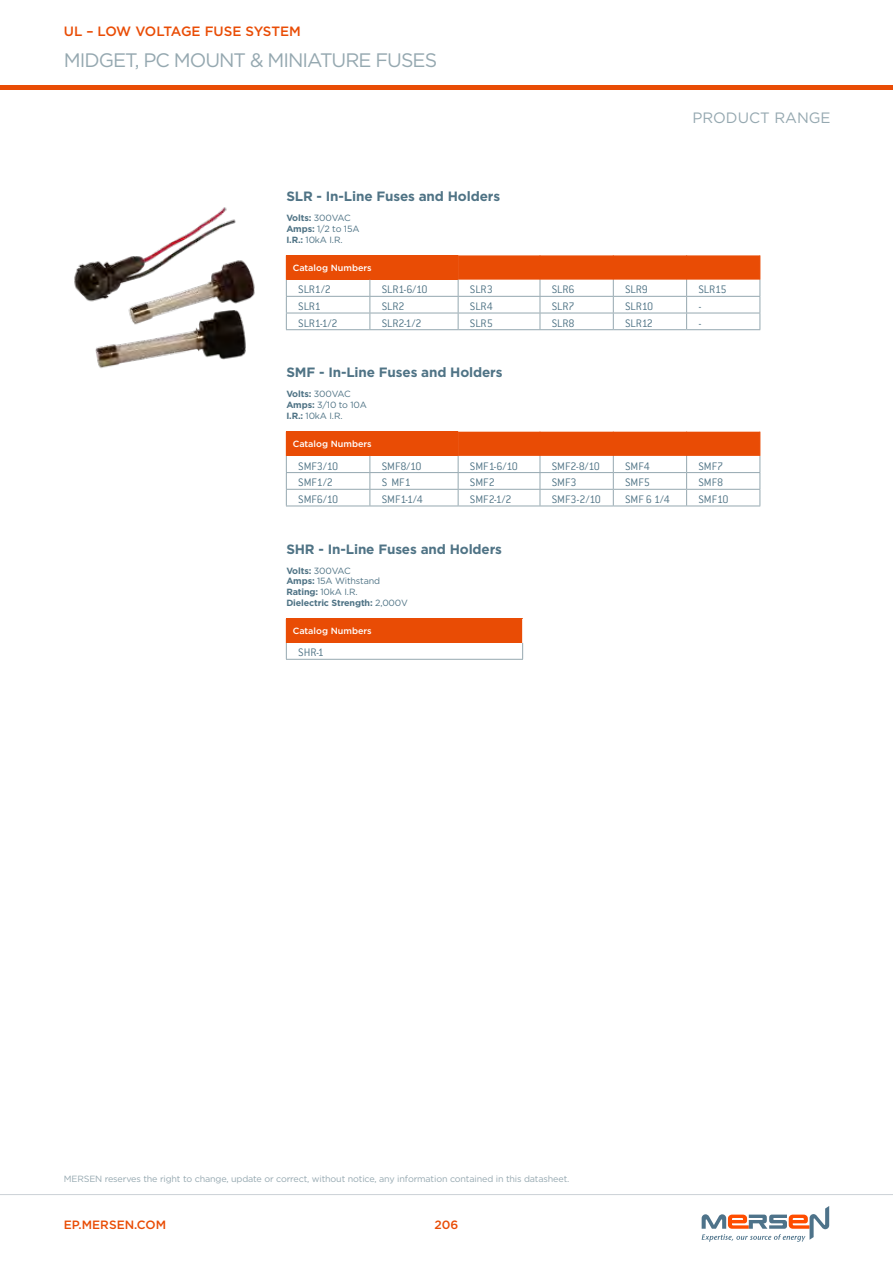
<style>
.page{position:relative;width:893px;height:1263px;background:#fff}
.page>*{position:absolute;margin:0;border:0;box-sizing:border-box;transform-origin:0 0}
.t1{font:19.5px "Gotham";letter-spacing:-.05em;color:#95a8b0}
.t2{font:15px "Gotham";color:#95a8b0}
.t3{font:700 13.5px "Gotham";letter-spacing:-.01em;color:#4f7385}
.t4{font:500 13.5px "Gotham";letter-spacing:-.015em;color:#e94c05}
.t5{font:300 12px "Conduit ITC Std";color:#4f7385}
.t6{font:500 12px "Gotham";color:#e94c05}
.t7{font:9px "Gotham";letter-spacing:-.015em;color:#95a8b0}
.t8{font:9px/10.8px "Gotham";letter-spacing:-.015em;color:#4f7385}
.t9{font:700 9px/10.8px "Gotham";letter-spacing:-.015em;color:#4f7385}
.t10{font:500 9px "Gotham";color:#fff}
.s1{font-weight:700}
.s2{font-weight:400}
</style>
<div class="page">
<hr style="left:0;top:1194px;width:893px;height:1px;background:#cbd1d6">
<svg style="left:702px;top:1206px;width:127px;height:36px"></svg>
<div style="left:286px;top:255px;width:172px;height:25px;background:#e94c05"></div>
<hr style="left:286px;top:296px;width:84px;height:1px;background:#95a8b0">
<hr style="left:370px;top:296px;width:88px;height:1px;background:#95a8b0">
<hr style="left:286px;top:313px;width:84px;height:1px;background:#95a8b0">
<hr style="left:370px;top:313px;width:88px;height:1px;background:#95a8b0">
<svg style="left:369px;top:280px;width:1px;height:49px"></svg>
<hr style="left:286px;top:329px;width:84px;height:1px;background:#95a8b0">
<hr style="left:370px;top:329px;width:88px;height:1px;background:#95a8b0">
<hr style="left:458px;top:329px;width:82px;height:1px;background:#95a8b0">
<hr style="left:540px;top:329px;width:73px;height:1px;background:#95a8b0">
<hr style="left:613px;top:329px;width:74px;height:1px;background:#95a8b0">
<hr style="left:687px;top:329px;width:73px;height:1px;background:#95a8b0">
<svg style="left:286px;top:279px;width:1px;height:50px"></svg>
<svg style="left:458px;top:255px;width:302px;height:74px"></svg>
<div style="left:286px;top:432px;width:172px;height:24px;background:#e94c05"></div>
<hr style="left:286px;top:472px;width:84px;height:1px;background:#95a8b0">
<hr style="left:370px;top:472px;width:88px;height:1px;background:#95a8b0">
<hr style="left:286px;top:489px;width:84px;height:1px;background:#95a8b0">
<hr style="left:370px;top:489px;width:88px;height:1px;background:#95a8b0">
<svg style="left:369px;top:456px;width:1px;height:50px"></svg>
<hr style="left:286px;top:506px;width:84px;height:1px;background:#95a8b0">
<hr style="left:370px;top:506px;width:88px;height:1px;background:#95a8b0">
<hr style="left:458px;top:506px;width:82px;height:1px;background:#95a8b0">
<hr style="left:540px;top:506px;width:73px;height:1px;background:#95a8b0">
<hr style="left:613px;top:506px;width:74px;height:1px;background:#95a8b0">
<hr style="left:687px;top:506px;width:73px;height:1px;background:#95a8b0">
<svg style="left:286px;top:456px;width:1px;height:50px"></svg>
<svg style="left:458px;top:432px;width:302px;height:74px"></svg>
<div style="left:286px;top:619px;width:237px;height:24px;background:#e94c05"></div>
<hr style="left:286px;top:659px;width:237px;height:1px;background:#95a8b0">
<svg style="left:522px;top:619px;width:1px;height:40px"></svg>
<svg style="left:286px;top:643px;width:1px;height:16px"></svg>
<img style="left:74px;top:207px;width:181px;height:161px">
<hr style="left:0;top:85px;width:893px;height:4px;background:#e94c05">
<p class="t4" style="left:64px;top:23px;width:239px">UL – LOW VOLTAGE FUSE SYSTEM</p>
<h1 class="t1" style="left:64px;top:47px;width:375px">MIDGET, PC MOUNT &amp; MINIATURE FUSES</h1>
<p class="t2" style="left:692px;top:108px;width:140px">PRODUCT RANGE</p>
<p class="t3" style="left:286px;top:187px;width:215px">SLR - In-Line Fuses and Holders</p>
<p class="t8" style="left:286px;top:212px;width:75px"><span class="s1">Volts:</span> 300VAC<br><span class="s1">Amps:</span> 1/2 to 15A<br><span class="s1">I.R.:</span> 10kA I.R.</p>
<p class="t10" style="left:293px;top:262px;width:81px">Catalog Numbers</p>
<p class="t5" style="left:298px;top:282px;width:34px">SLR1/2</p>
<p class="t5" style="left:382px;top:282px;width:47px">SLR1-6/10</p>
<p class="t5" style="left:470px;top:282px;width:24px">SLR3</p>
<p class="t5" style="left:552px;top:282px;width:24px">SLR6</p>
<p class="t5" style="left:625px;top:282px;width:24px">SLR9</p>
<p class="t5" style="left:698px;top:282px;width:30px">SLR15</p>
<p class="t5" style="left:298px;top:299px;width:24px">SLR1</p>
<p class="t5" style="left:382px;top:299px;width:24px">SLR2</p>
<p class="t5" style="left:470px;top:299px;width:24px">SLR4</p>
<p class="t5" style="left:552px;top:299px;width:24px">SLR7</p>
<p class="t5" style="left:625px;top:299px;width:30px">SLR10</p>
<p class="t5" style="left:698px;top:299px;width:5px">-</p>
<p class="t5" style="left:298px;top:316px;width:41px">SLR1-1/2</p>
<p class="t5" style="left:382px;top:316px;width:41px">SLR2-1/2</p>
<p class="t5" style="left:470px;top:316px;width:24px">SLR5</p>
<p class="t5" style="left:552px;top:316px;width:24px">SLR8</p>
<p class="t5" style="left:625px;top:316px;width:29px">SLR12</p>
<p class="t5" style="left:698px;top:316px;width:5px">-</p>
<p class="t3" style="left:286px;top:364px;width:218px">SMF - In-Line Fuses and Holders</p>
<p class="t8" style="left:286px;top:389px;width:82px"><span class="s1">Volts:</span> 300VAC<br><span class="s1">Amps:</span> 3/10 to 10A<br><span class="s1">I.R.:</span> 10kA I.R.</p>
<p class="t10" style="left:293px;top:438px;width:81px">Catalog Numbers</p>
<p class="t5" style="left:298px;top:458px;width:42px">SMF3/10</p>
<p class="t5" style="left:382px;top:458px;width:42px">SMF8/10</p>
<p class="t5" style="left:470px;top:458px;width:49px">SMF1-6/10</p>
<p class="t5" style="left:552px;top:458px;width:50px">SMF2-8/10</p>
<p class="t5" style="left:625px;top:458px;width:26px">SMF4</p>
<p class="t5" style="left:698px;top:458px;width:26px">SMF7</p>
<p class="t5" style="left:298px;top:475px;width:36px">SMF1/2</p>
<p class="t5" style="left:382px;top:475px;width:31px">S MF1</p>
<p class="t5" style="left:470px;top:475px;width:26px">SMF2</p>
<p class="t5" style="left:552px;top:475px;width:26px">SMF3</p>
<p class="t5" style="left:625px;top:475px;width:26px">SMF5</p>
<p class="t5" style="left:698px;top:475px;width:26px">SMF8</p>
<p class="t5" style="left:298px;top:492px;width:42px">SMF6/10</p>
<p class="t5" style="left:382px;top:492px;width:43px">SMF1-1/4</p>
<p class="t5" style="left:470px;top:492px;width:43px">SMF2-1/2</p>
<p class="t5" style="left:552px;top:492px;width:51px">SMF3-2/10</p>
<p class="t5" style="left:625px;top:492px;width:46px">SMF 6 1/4</p>
<p class="t5" style="left:698px;top:492px;width:32px">SMF10</p>
<p class="t3" style="left:286px;top:540px;width:217px">SHR - In-Line Fuses and Holders</p>
<p class="t9" style="left:286px;top:565px;width:123px">Volts: <span class="s2">300VAC<br></span>Amps: <span class="s2">15A Withstand<br></span>Rating: <span class="s2">10kA I.R.<br></span>Dielectric Strength: <span class="s2">2,000V</span></p>
<p class="t10" style="left:293px;top:625px;width:81px">Catalog Numbers</p>
<p class="t5" style="left:298px;top:645px;width:27px">SHR-1</p>
<p class="t7" style="left:64px;top:1172px;width:507px">MERSEN reserves the right to change, update or correct, without notice, any information contained in this datasheet.</p>
<p class="t6" style="left:64px;top:1217px;width:104px">EP.MERSEN.COM</p>
<p class="t6" style="left:434px;top:1217px;width:25px">206</p>
</div>
